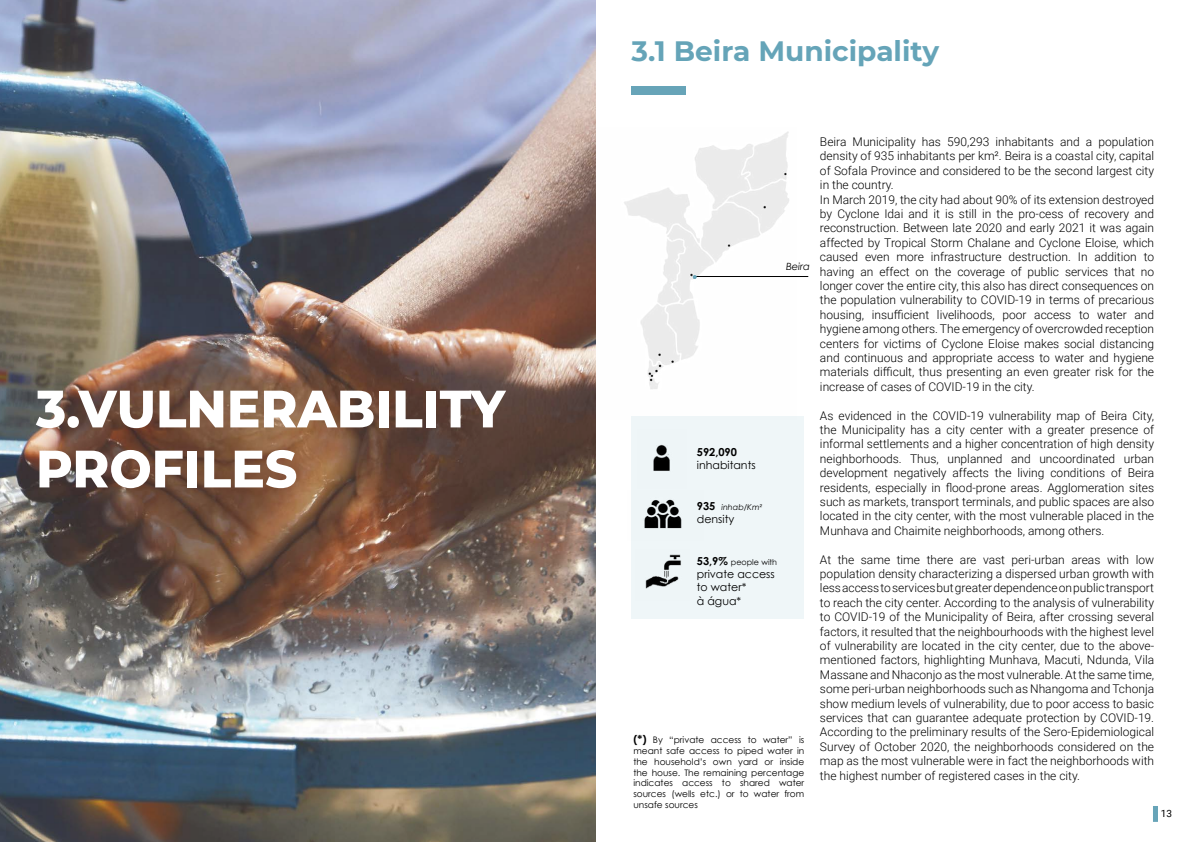
<style>
.page{position:relative;width:1191px;height:842px;background:#fff}
.page>*{position:absolute;margin:0;border:0;box-sizing:border-box;transform-origin:0 0}
.t1{font:800 52.5px/60px "Montserrat";color:#fff;scale:.95 1}
.t2{font:700 28px "Montserrat";color:#65a4b8}
.t3{font:300 12px/14.4px "Roboto";color:#000;text-align:justify}
.t4{font:11px/13.2px "Century Gothic";color:#000}
.t5{font:700 11px "Century Gothic";color:#000}
.t6{font:10px "Roboto";color:#000}
.t7{font:italic 9.9px "Century Gothic";color:#000}
.t8{font:9px/10.8px "Century Gothic";color:#000;text-align:justify}
.t9{font:8px "Century Gothic";color:#000}
.t10{font:italic 8px "Century Gothic";color:#000}
.s1{font-weight:700;font-style:normal;font-size:11px}
.s2{font-weight:700;font-size:11px}
</style>
<div class="page">
<hr style="left:694px;top:276px;width:114px;height:1px;background:#000">
<div style="left:631px;top:416px;width:173px;height:203px;background:#eff6f8"></div>
<div style="left:631px;top:86px;width:55px;height:8px;background:#67a4b8"></div>
<img style="left:644px;top:499px;width:38px;height:30px">
<img style="left:653px;top:444px;width:17px;height:27px">
<img style="left:645px;top:554px;width:36px;height:35px">
<div style="left:1153px;top:806px;width:5px;height:16px;background:#67a4b8"></div>
<img style="left:595px;top:127px;width:194px;height:292px">
<img style="left:0;top:0;width:595px;height:842px">
<svg style="left:692px;top:275px;width:4px;height:4px"></svg>
<h1 class="t1" style="left:36px;top:376px;width:495px">3.VULNERABILITY<br>PROFILES</h1>
<h2 class="t2" style="left:631px;top:31px;width:309px">3.1 Beira Municipality</h2>
<p class="t7" style="left:786px;top:260px;width:25px">Beira</p>
<p class="t5" style="left:697px;top:444px;width:42px">592,090</p>
<p class="t4" style="left:697px;top:459px;width:60px">inhabitants</p>
<p class="t10" style="left:697px;top:501px;width:67px"><span class="s1">935</span> inhab/Km²</p>
<p class="t4" style="left:697px;top:512px;width:39px">density</p>
<p class="t9" style="left:697px;top:556px;width:82px"><span class="s2">53,9%</span> people with</p>
<p class="t4" style="left:697px;top:567px;width:79px">private access to water*<br>à água*</p>
<p class="t8" style="left:633px;top:734px;width:172px"><span class="s2">(*)</span> By “private access to water” is meant safe access to piped water in the household’s own yard or inside the house. The remaining percentage indicates access to shared water sources (wells etc.) or to water from unsafe sources</p>
<p class="t3" style="left:820px;top:134px;width:336px;text-align:left">Beira Municipality has 590,293 inhabitants and a population density of 935 inhabitants per km². Beira is a coastal city, capital of Sofala Province and considered to be the second largest city in the country.<br>In March 2019, the city had about 90% of its extension destroyed by Cyclone Idai and it is still in the pro-cess of recovery and reconstruction. Between late 2020 and early 2021 it was again affected by Tropical Storm Chalane and Cyclone Eloise, which caused even more infrastructure destruction. In addition to having an effect on the coverage of public services that no longer cover the entire city, this also has direct consequences on the population vulnerability to COVID-19 in terms of precarious housing, insufficient livelihoods, poor access to water and hygiene among others. The emergency of overcrowded reception centers for victims of Cyclone Eloise makes social distancing and continuous and appropriate access to water and hygiene materials difficult, thus presenting an even greater risk for the increase of cases of COVID-19 in the city.</p>
<p class="t3" style="left:820px;top:408px;width:336px">As evidenced in the COVID-19 vulnerability map of Beira City, the Municipality has a city center with a greater presence of informal settlements and a higher concentration of high density neighborhoods. Thus, unplanned and uncoordinated urban development negatively affects the living conditions of Beira residents, especially in flood-prone areas. Agglomeration sites such as markets, transport terminals, and public spaces are also located in the city center, with the most vulnerable placed in the Munhava and Chaimite neighborhoods, among others.</p>
<p class="t3" style="left:820px;top:552px;width:336px">At the same time there are vast peri-urban areas with low population density characterizing a dispersed urban growth with less access to services but greater dependence on public transport to reach the city center. According to the analysis of vulnerability to COVID-19 of the Municipality of Beira, after crossing several factors, it resulted that the neighbourhoods with the highest level of vulnerability are located in the city center, due to the above&shy;mentioned factors, highlighting Munhava, Macuti, Ndunda, Vila Massane and Nhaconjo as the most vulnerable. At the same time, some peri-urban neighborhoods such as Nhangoma and Tchonja show medium levels of vulnerability, due to poor access to basic services that can guarantee adequate protection by COVID-19.<br>According to the preliminary results of the Sero-Epidemiological Survey of October 2020, the neighborhoods considered on the map as the most vulnerable were in fact the neighborhoods with the highest number of registered cases in the city.</p>
<p class="t6" style="left:1160px;top:807px;width:13px">13</p>
</div>
